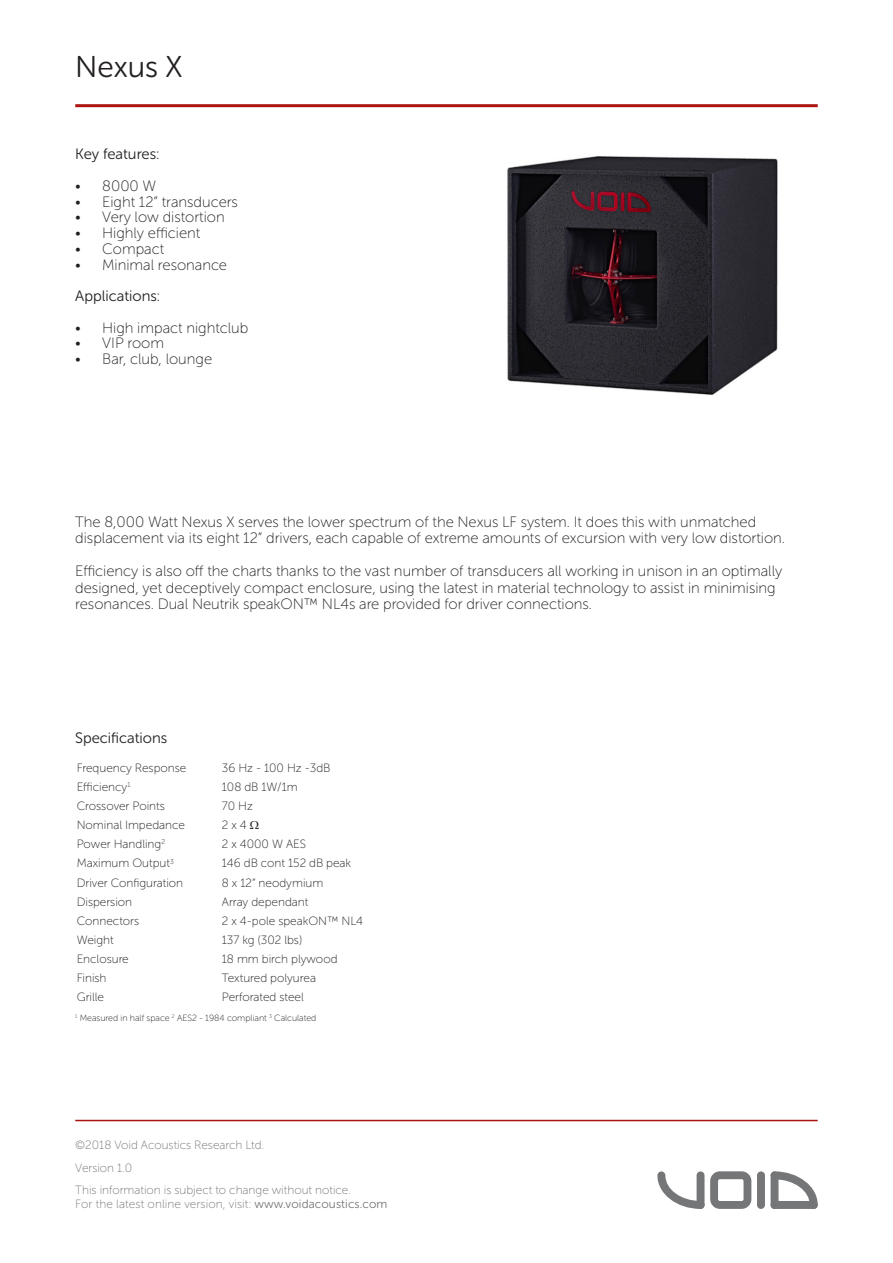
<style>
.page{position:relative;width:893px;height:1263px;background:#fff}
.page>*{position:absolute;margin:0;border:0;box-sizing:border-box;transform-origin:0 0}
.t1{font:30px "Museo Sans Rounded 300";color:#231f20}
.t2{font:15px/16.5px "Museo Sans Rounded 100";color:#231f20}
.t3{font:15px "Museo Sans Rounded 300";color:#231f20}
.t4{font:12px "Museo Sans Rounded 100";color:#231f20}
.t5{font:12px/22.5px "Museo Sans Rounded 100";color:#757678}
.t6{font:9px "Museo Sans Rounded 100";color:#231f20}
.s1{font-family:"Museo Sans 100"}
.s2{font-family:"Museo Sans Rounded 300"}
</style>
<div class="page">
<hr style="left:75px;top:104px;width:743px;height:3px;background:#ac1410">
<svg style="left:657px;top:1171px;width:47px;height:38px"></svg>
<svg style="left:771px;top:1171px;width:47px;height:38px"></svg>
<div style="left:771px;top:1201px;width:47px;height:8px;background:#757678;border-radius:4px"></div>
<div style="left:771px;top:1171px;width:7px;height:38px;background:#757678;border-radius:4px"></div>
<div style="left:757px;top:1171px;width:8px;height:38px;background:#757678;border-radius:4px"></div>
<div style="left:697px;top:1171px;width:7px;height:38px;background:#757678;border-radius:4px"></div>
<svg style="left:710px;top:1171px;width:41px;height:38px"></svg>
<hr style="left:75px;top:1120px;width:743px;height:1px;background:#ac1410">
<img style="left:507px;top:156px;width:271px;height:239px">
<h1 class="t1" style="left:75px;top:50px;width:109px">Nexus X</h1>
<p class="t3" style="left:75px;top:146px;width:86px">Key features:</p>
<p class="t2" style="left:75px;top:178px;width:83px">• 8000 W</p>
<p class="t2" style="left:75px;top:193px;width:164px">• Eight 12” transducers</p>
<p class="t2" style="left:75px;top:209px;width:151px">• Very low distortion</p>
<p class="t2" style="left:75px;top:225px;width:127px">• Highly efficient</p>
<p class="t2" style="left:75px;top:241px;width:90px">• Compact</p>
<p class="t2" style="left:75px;top:256px;width:153px">• Minimal resonance</p>
<p class="t3" style="left:75px;top:288px;width:86px">Applications:</p>
<p class="t2" style="left:75px;top:319px;width:175px">• High impact nightclub</p>
<p class="t2" style="left:75px;top:335px;width:90px">• VIP room</p>
<p class="t2" style="left:75px;top:351px;width:138px">• Bar, club, lounge</p>
<p class="t2" style="left:75px;top:514px;width:711px">The 8,000 Watt Nexus X serves the lower spectrum of the Nexus LF system. It does this with unmatched displacement via its eight 12” drivers, each capable of extreme amounts of excursion with very low distortion.</p>
<p class="t2" style="left:75px;top:563px;width:708px">Efficiency is also off the charts thanks to the vast number of transducers all working in unison in an optimally designed, yet deceptively compact enclosure, using the latest in material technology to assist in minimising resonances. Dual Neutrik speakON™ NL4s are provided for driver connections.</p>
<p class="t3" style="left:75px;top:729px;width:94px">Specifications</p>
<p class="t4" style="left:77px;top:761px;width:111px">Frequency Response</p>
<p class="t4" style="left:222px;top:761px;width:110px">36 Hz - 100 Hz -3dB</p>
<p class="t4" style="left:77px;top:780px;width:55px">Efficiency<sup>1</sup></p>
<p class="t4" style="left:222px;top:780px;width:77px">108 dB 1W/1m</p>
<p class="t4" style="left:77px;top:799px;width:90px">Crossover Points</p>
<p class="t4" style="left:222px;top:799px;width:32px">70 Hz</p>
<p class="t4" style="left:77px;top:819px;width:110px">Nominal Impedance</p>
<p class="t4" style="left:222px;top:819px;width:26px">2 x 4</p>
<p class="t4" style="left:77px;top:838px;width:90px">Power Handling<sup>2</sup></p>
<p class="t4" style="left:222px;top:838px;width:86px">2 x 4000 W AES</p>
<p class="t4" style="left:77px;top:857px;width:99px">Maximum Output<sup>3</sup></p>
<p class="t4" style="left:222px;top:857px;width:131px">146 dB cont 152 dB peak</p>
<p class="t4" style="left:77px;top:876px;width:108px">Driver Configuration</p>
<p class="t4" style="left:222px;top:876px;width:103px">8 x 12” neodymium</p>
<p class="t4" style="left:77px;top:895px;width:57px">Dispersion</p>
<p class="t4" style="left:222px;top:895px;width:88px">Array dependant</p>
<p class="t4" style="left:77px;top:914px;width:64px">Connectors</p>
<p class="t4" style="left:222px;top:914px;width:143px">2 x 4-pole speakON™ NL4</p>
<p class="t4" style="left:77px;top:933px;width:38px">Weight</p>
<p class="t4" style="left:222px;top:933px;width:82px">137 kg (302 lbs)</p>
<p class="t4" style="left:77px;top:953px;width:54px">Enclosure</p>
<p class="t4" style="left:222px;top:953px;width:117px">18 mm birch plywood</p>
<p class="t4" style="left:77px;top:972px;width:31px">Finish</p>
<p class="t4" style="left:222px;top:972px;width:96px">Textured polyurea</p>
<p class="t4" style="left:77px;top:991px;width:29px">Grille</p>
<p class="t4" style="left:222px;top:991px;width:84px">Perforated steel</p>
<p class="t6" style="left:75px;top:1013px;width:243px"><sup>1</sup> Measured in half space <sup>2</sup> AES2 - 1984 compliant <sup>3</sup> Calculated</p>
<p class="t5" style="left:75px;top:1134px;width:277px"><span class="s1">©</span>2018 Void Acoustics Research Ltd.<br>Version 1.0<br>This information is subject to change without notice.</p>
<p class="t5" style="left:75px;top:1192px;width:314px">For the latest online version, visit: <span class="s2">www.voidacoustics.com</span></p>
</div>
